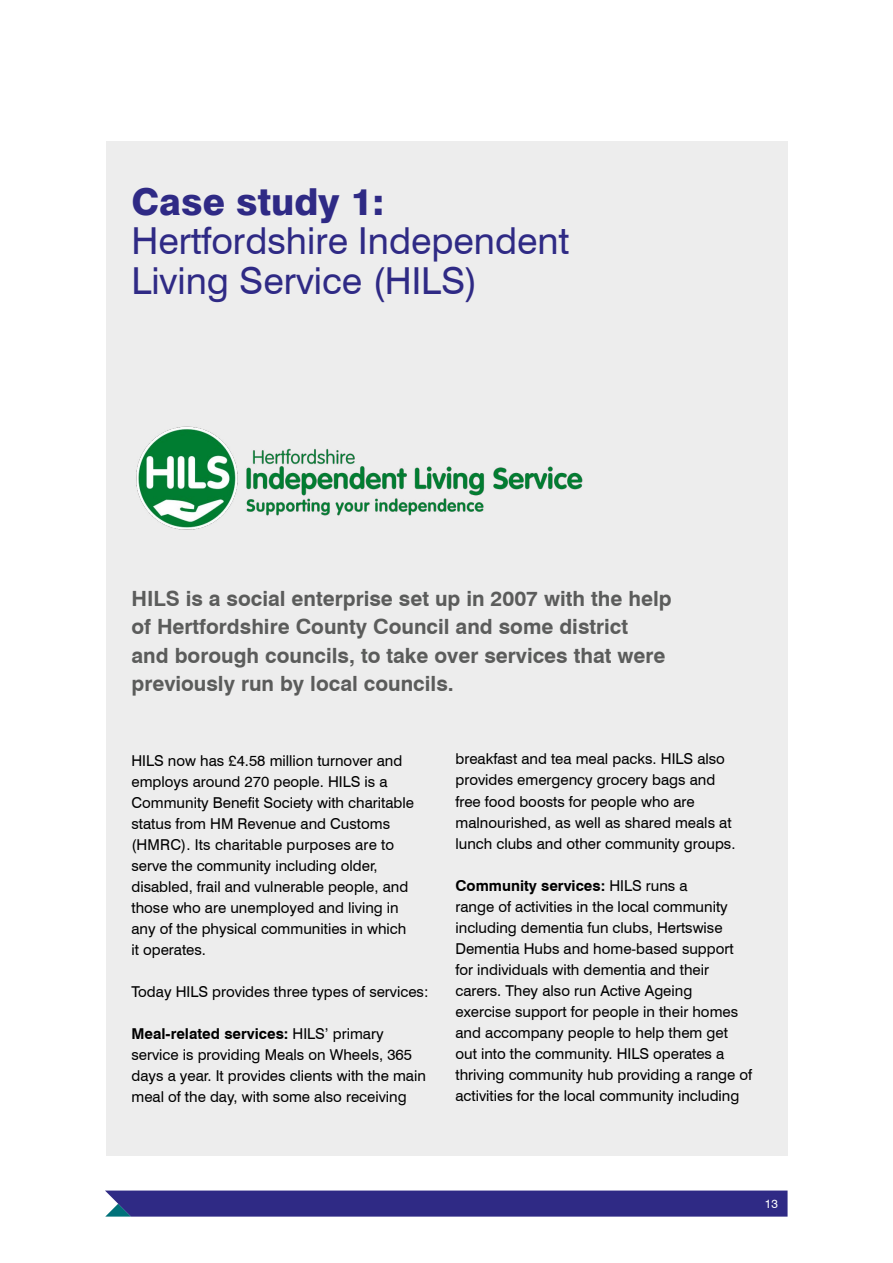
<style>
.page{position:relative;width:893px;height:1263px;background:#fff}
.page>*{position:absolute;margin:0;border:0;box-sizing:border-box;transform-origin:0 0}
.t1{font:37.2px/39.6px "Swiss 721 BT";color:#2f2a85}
.t2{font:800 37.2px "Swiss 721 BT";color:#2f2a85}
.t3{font:700 21px/28.5px "Swiss 721 BT";color:#5b5c5b}
.t4{font:15px/21px "Swiss 721 BT";color:#000}
.t5{font:12px "Swiss 721 BT";color:#fff}
.s1{font-weight:700}
</style>
<div class="page">
<div style="left:106px;top:141px;width:682px;height:1014px;background:#ededed"></div>
<img style="left:136px;top:426px;width:447px;height:104px">
<div style="left:105px;top:1190px;width:683px;height:26px;background:#2f2a85"></div>
<h1 class="t2" style="left:131px;top:179px;width:254px">Case study 1:</h1>
<h1 class="t1" style="left:131px;top:221px;width:439px">Hertfordshire Independent<br>Living Service (HILS)</h1>
<h2 class="t3" style="left:131px;top:584px;width:542px">HILS is a social enterprise set up in 2007 with the help of Hertfordshire County Council and some district<br>and borough councils, to take over services that were previously run by local councils.</h2>
<p class="t4" style="left:131px;top:750px;width:284px">HILS now has £4.58 million turnover and employs around 270 people. HILS is a Community Benefit Society with charitable status from HM Revenue and Customs (HMRC). Its charitable purposes are to serve the community including older, disabled, frail and vulnerable people, and those who are unemployed and living in any of the physical communities in which it operates.</p>
<p class="t4" style="left:131px;top:981px;width:299px">Today HILS provides three types of services:</p>
<p class="t4" style="left:131px;top:1023px;width:296px"><span class="s1">Meal-related services:</span> HILS’ primary service is providing Meals on Wheels, 365 days a year. It provides clients with the main meal of the day, with some also receiving</p>
<p class="t4" style="left:455px;top:748px;width:281px">breakfast and tea meal packs. HILS also provides emergency grocery bags and free food boosts for people who are malnourished, as well as shared meals at lunch clubs and other community groups.</p>
<p class="t4" style="left:455px;top:874px;width:298px"><span class="s1">Community services:</span> HILS runs a<br>range of activities in the local community including dementia fun clubs, Hertswise Dementia Hubs and home-based support for individuals with dementia and their carers. They also run Active Ageing<br>exercise support for people in their homes and accompany people to help them get out into the community. HILS operates a thriving community hub providing a range of activities for the local community including</p>
<p class="t5" style="left:765px;top:1196px;width:15px">13</p>
</div>
